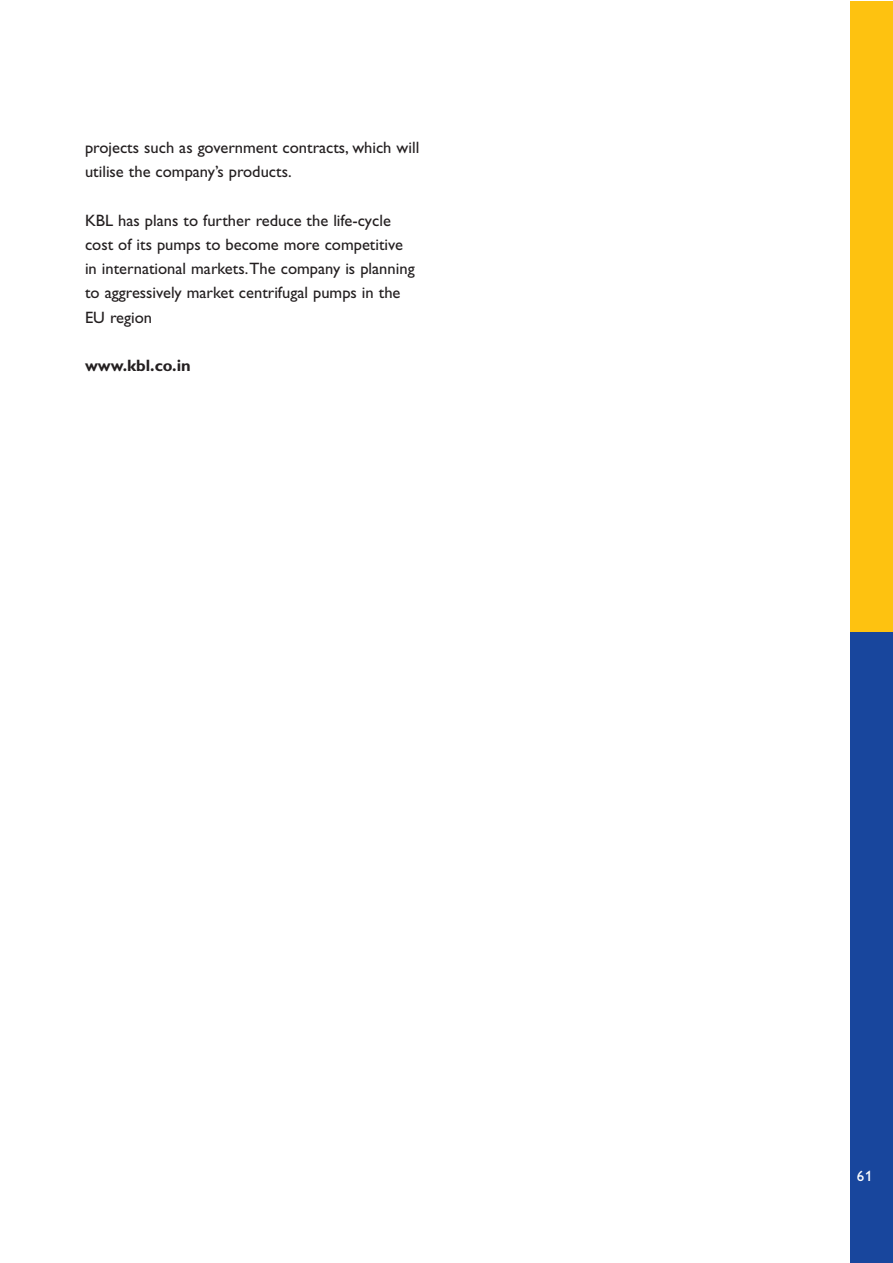
<style>
.page{position:relative;width:893px;height:1263px;background:#fff}
.page>*{position:absolute;margin:0;border:0;box-sizing:border-box;transform-origin:0 0}
.t1{font:16.5px/24.2px "Gill Alt One";color:#231f20}
.t2{font:700 16.5px "Gill Alt One";color:#231f20}
.t3{font:15px "Gill Alt One";color:#fff}
</style>
<div class="page">
<div style="left:850px;top:1px;width:42px;height:632px;background:#fec210"></div>
<div style="left:850px;top:633px;width:42px;height:630px;background:#18469d"></div>
<p class="t1" style="left:85px;top:137px;width:336px">projects such as government contracts, which will utilise the company’s products.</p>
<p class="t1" style="left:85px;top:210px;width:331px">KBL has plans to further reduce the life-cycle cost of its pumps to become more competitive in international markets.The company is planning to aggressively market centrifugal pumps in the EU region</p>
<p class="t2" style="left:85px;top:359px;width:107px">www.kbl.co.in</p>
<p class="t3" style="left:857px;top:1170px;width:17px">61</p>
</div>
